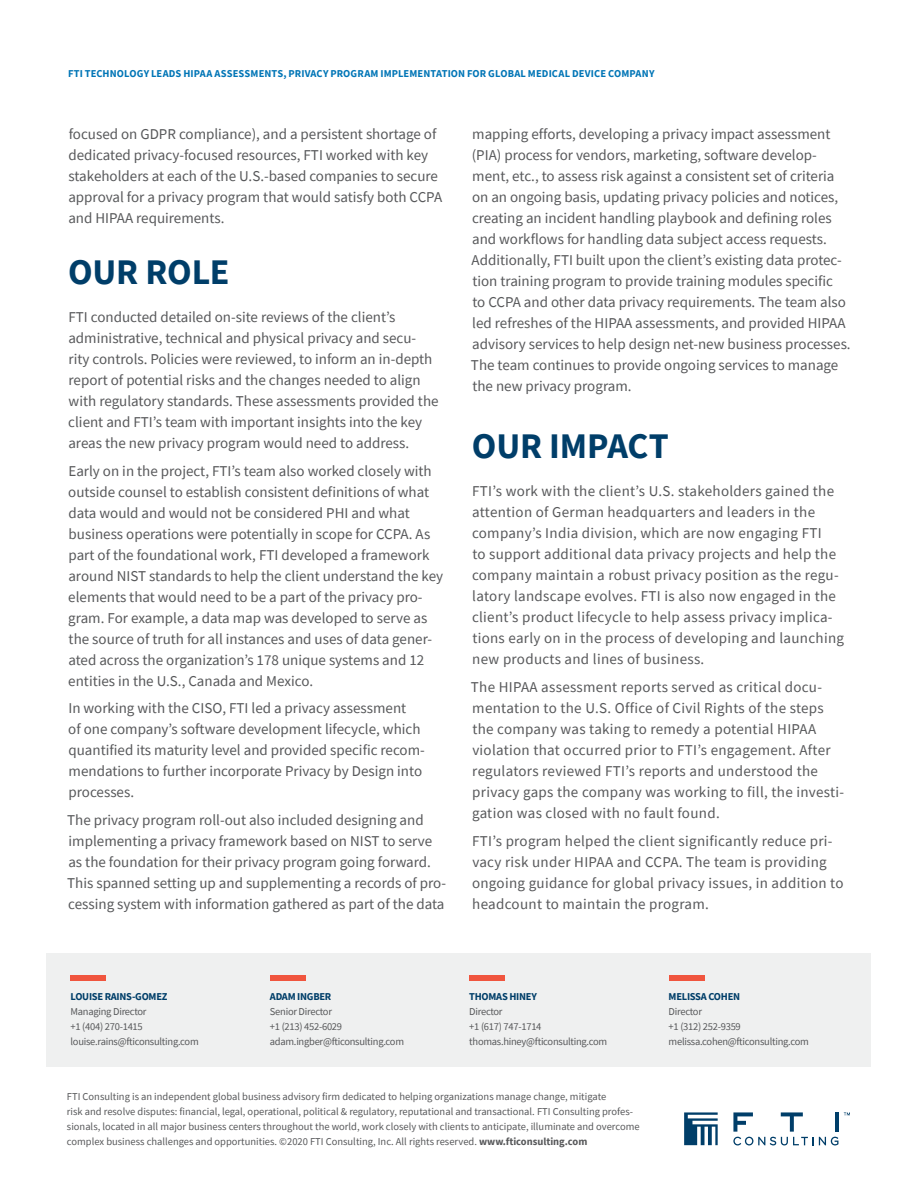
<style>
.page{position:relative;width:918px;height:1188px;background:#fff}
.page>*{position:absolute;margin:0;border:0;box-sizing:border-box;transform-origin:0 0}
.Heading{font:700 36px "Source Sans Pro";letter-spacing:-.005em;color:#003e69}
.Body_Copy{font:15px/21px "Source Sans Pro";color:#57585a}
.Body_Copy-2{font:15px/21px "Source Sans Pro";letter-spacing:.02em;color:#57585a}
.Boilerplate{font:10.5px/15px "Source Sans Pro";color:#57585a}
.Bio_details{font:10.5px "Source Sans Pro";letter-spacing:-.025em;color:#57585a}
.Label{font:700 10.5px "Source Sans Pro";letter-spacing:.01em;color:#0075b6}
.Bio_Name{font:700 10.5px "Source Sans Pro";letter-spacing:-.025em;color:#003e69}
.s1{font-weight:700}
</style>
<div class="page">
<div style="left:47px;top:953px;width:824px;height:114px;background:#eff0f0"></div>
<svg style="left:684px;top:1112px;width:34px;height:33px"></svg>
<svg style="left:844px;top:1112px;width:6px;height:3px"></svg>
<hr style="left:835px;top:1112px;width:4px;height:20px;background:#003e69">
<svg style="left:733px;top:1112px;width:105px;height:33px"></svg>
<div style="left:71px;top:976px;width:35px;height:5px;background:#f0553e"></div>
<div style="left:270px;top:976px;width:36px;height:5px;background:#f0553e"></div>
<div style="left:469px;top:976px;width:36px;height:5px;background:#f0553e"></div>
<div style="left:669px;top:976px;width:35px;height:5px;background:#f0553e"></div>
<p class="Label" style="left:68px;top:66px;width:588px">FTI TECHNOLOGY LEADS HIPAA ASSESSMENTS, PRIVACY PROGRAM IMPLEMENTATION FOR GLOBAL MEDICAL DEVICE COMPANY</p>
<p class="Body_Copy" style="left:68px;top:123px;width:375px">focused on GDPR compliance), and a persistent shortage of dedicated privacy-focused resources, FTI worked with key stakeholders at each of the U.S.-based companies to secure approval for a privacy program that would satisfy both CCPA and HIPAA requirements.</p>
<p class="Heading" style="left:68px;top:248px;width:163px">OUR ROLE</p>
<p class="Body_Copy" style="left:68px;top:306px;width:372px">FTI conducted detailed on-site reviews of the client’s administrative, technical and physical privacy and secu&shy;rity controls. Policies were reviewed, to inform an in-depth report of potential risks and the changes needed to align with regulatory standards. These assessments provided the client and FTI’s team with important insights into the key areas the new privacy program would need to address.</p>
<p class="Body_Copy" style="left:68px;top:460px;width:376px">Early on in the project, FTI’s team also worked closely with outside counsel to establish consistent definitions of what data would and would not be considered PHI and what business operations were potentially in scope for CCPA. As part of the foundational work, FTI developed a framework around NIST standards to help the client understand the key elements that would need to be a part of the privacy pro&shy;gram. For example, a data map was developed to serve as the source of truth for all instances and uses of data gener&shy;ated across the organization’s 178 unique systems and 12 entities in the U.S., Canada and Mexico.</p>
<p class="Body_Copy" style="left:68px;top:698px;width:358px">In working with the CISO, FTI led a privacy assessment<br>of one company’s software development lifecycle, which quantified its maturity level and provided specific recom&shy;mendations to further incorporate Privacy by Design into processes.</p>
<p class="Body_Copy" style="left:67px;top:810px;width:380px">The privacy program roll-out also included designing and implementing a privacy framework based on NIST to serve as the foundation for their privacy program going forward.<br>This spanned setting up and supplementing a records of pro&shy;cessing system with information gathered as part of the data</p>
<p class="Body_Copy" style="left:471px;top:123px;width:381px">mapping efforts, developing a privacy impact assessment (PIA) process for vendors, marketing, software develop&shy;ment, etc., to assess risk against a consistent set of criteria on an ongoing basis, updating privacy policies and notices, creating an incident handling playbook and defining roles and workflows for handling data subject access requests.<br>Additionally, FTI built upon the client’s existing data protec&shy;tion training program to provide training modules specific<br>to CCPA and other data privacy requirements. The team also led refreshes of the HIPAA assessments, and provided HIPAA advisory services to help design net-new business processes.<br>The team continues to provide ongoing services to manage the new privacy program.</p>
<p class="Heading" style="left:472px;top:422px;width:199px">OUR IMPACT</p>
<p class="Body_Copy-2" style="left:472px;top:481px;width:374px">FTI’s work with the client’s U.S. stakeholders gained the attention of German headquarters and leaders in the company’s India division, which are now engaging FTI<br>to support additional data privacy projects and help the company maintain a robust privacy position as the regu&shy;latory landscape evolves. FTI is also now engaged in the client’s product lifecycle to help assess privacy implica&shy;tions early on in the process of developing and launching new products and lines of business.</p>
<p class="Body_Copy-2" style="left:471px;top:676px;width:375px">The HIPAA assessment reports served as critical docu&shy;mentation to the U.S. Office of Civil Rights of the steps the company was taking to remedy a potential HIPAA violation that occurred prior to FTI’s engagement. After regulators reviewed FTI’s reports and understood the privacy gaps the company was working to fill, the investi&shy;gation was closed with no fault found.</p>
<p class="Body_Copy-2" style="left:472px;top:830px;width:373px">FTI’s program helped the client significantly reduce pri&shy;vacy risk under HIPAA and CCPA. The team is providing ongoing guidance for global privacy issues, in addition to headcount to maintain the program.</p>
<p class="Bio_Name" style="left:71px;top:990px;width:98px">LOUISE RAINS-GOMEZ</p>
<p class="Bio_details" style="left:71px;top:1005px;width:77px">Managing Director</p>
<p class="Bio_details" style="left:71px;top:1020px;width:74px">+1 (404) 270-1415</p>
<p class="Bio_details" style="left:71px;top:1035px;width:130px">louise.rains@fticonsulting.com</p>
<p class="Bio_Name" style="left:270px;top:990px;width:63px">ADAM INGBER</p>
<p class="Bio_details" style="left:270px;top:1005px;width:64px">Senior Director</p>
<p class="Bio_details" style="left:270px;top:1020px;width:74px">+1 (213) 452-6029</p>
<p class="Bio_details" style="left:270px;top:1035px;width:136px">adam.ingber@fticonsulting.com</p>
<p class="Bio_Name" style="left:469px;top:990px;width:69px">THOMAS HINEY</p>
<p class="Bio_details" style="left:469px;top:1005px;width:35px">Director</p>
<p class="Bio_details" style="left:469px;top:1020px;width:74px">+1 (617) 747-1714</p>
<p class="Bio_details" style="left:469px;top:1035px;width:140px">thomas.hiney@fticonsulting.com</p>
<p class="Bio_Name" style="left:669px;top:990px;width:73px">MELISSA COHEN</p>
<p class="Bio_details" style="left:669px;top:1005px;width:35px">Director</p>
<p class="Bio_details" style="left:669px;top:1020px;width:74px">+1 (312) 252-9359</p>
<p class="Bio_details" style="left:669px;top:1035px;width:142px">melissa.cohen@fticonsulting.com</p>
<p class="Boilerplate" style="left:67px;top:1089px;width:574px">FTI Consulting is an independent global business advisory firm dedicated to helping organizations manage change, mitigate<br>risk and resolve disputes: financial, legal, operational, political &amp; regulatory, reputational and transactional. FTI Consulting profes&shy;sionals, located in all major business centers throughout the world, work closely with clients to anticipate, illuminate and overcome complex business challenges and opportunities. ©2020 FTI Consulting, Inc. All rights reserved. <span class="s1">www.fticonsulting.com</span></p>
</div>
